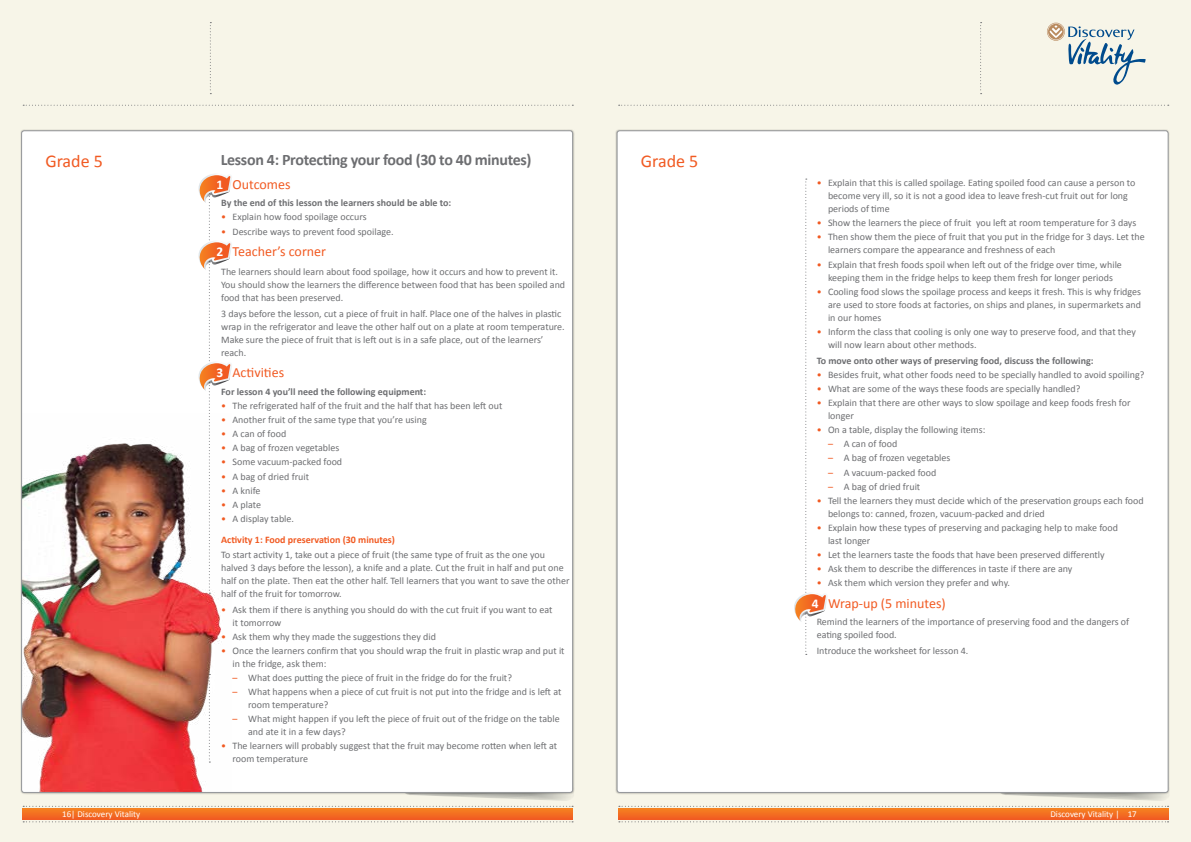
<style>
.page{position:relative;width:1191px;height:842px;background:#fff}
.page>*{position:absolute;margin:0;border:0;box-sizing:border-box;transform-origin:0 0}
.t1{font:18px "Calibri";color:#f15a22}
.t2{font:700 16px "Calibri";letter-spacing:-.02em;color:#6d6e71}
.t3{font:14px "Calibri";color:#f15a22}
.t4{font:700 13.4px "Calibri";color:#fff}
.t5{font:10px/13px "Calibri";color:#6d6e71}
.t6{font:700 10px "Calibri";color:#6d6e71}
.t7{font:700 10px/21.5px "Calibri";color:#f15a22}
.t8{font:9px "Calibri";color:#fff}
.s1{color:#f15a22}
.s2{font-weight:400}
.s3{font-weight:400;color:#6d6e71}
</style>
<div class="page">
<div style="left:0;top:0;width:595px;height:842px;background:#f7f5e8"></div>
<svg style="left:23px;top:105px;width:550px;height:1px"></svg>
<svg style="left:210px;top:22px;width:1px;height:72px"></svg>
<svg style="left:23px;top:821px;width:550px;height:1px"></svg>
<svg style="left:23px;top:806px;width:550px;height:1px"></svg>
<svg style="left:23px;top:808px;width:550px;height:11px;background:#f37021"></svg>
<div style="left:22px;top:131px;width:550px;height:661px;background:#fff;border-radius:3px"></div>
<img style="left:23px;top:443px;width:199px;height:348px">
<div style="left:595px;top:0;width:596px;height:842px;background:#f7f5e8"></div>
<svg style="left:618px;top:105px;width:550px;height:1px"></svg>
<svg style="left:980px;top:22px;width:1px;height:72px"></svg>
<svg style="left:1047px;top:23px;width:98px;height:62px"></svg>
<svg style="left:619px;top:821px;width:549px;height:1px"></svg>
<svg style="left:619px;top:806px;width:549px;height:1px"></svg>
<svg style="left:618px;top:808px;width:550px;height:11px;background:#f37021"></svg>
<div style="left:617px;top:131px;width:551px;height:661px;background:#fff;border-radius:3px"></div>
<svg style="left:794px;top:179px;width:33px;height:476px"></svg>
<svg style="left:195px;top:174px;width:37px;height:420px"></svg>
<svg style="left:209px;top:674px;width:1px;height:88px"></svg>
<h2 class="t2" style="left:221px;top:150px;width:312px">Lesson 4: Protecting your food (30 to 40 minutes)</h2>
<h1 class="t1" style="left:45px;top:149px;width:59px">Grade 5</h1>
<h1 class="t1" style="left:641px;top:149px;width:59px">Grade 5</h1>
<h3 class="t3" style="left:232px;top:176px;width:59px">Outcomes</h3>
<p class="t6" style="left:221px;top:197px;width:232px">By the end of this lesson the learners should be able to:</p>
<p class="t5" style="left:221px;top:211px;width:147px"><span class="s1">•</span> Explain how food spoilage occurs</p>
<p class="t5" style="left:221px;top:225px;width:174px"><span class="s1">•</span> Describe ways to prevent food spoilage.</p>
<h3 class="t3" style="left:232px;top:243px;width:95px">Teacher’s corner</h3>
<p class="t5" style="left:221px;top:265px;width:345px">The learners should learn about food spoilage, how it occurs and how to prevent it.<br>You should show the learners the difference between food that has been spoiled and food that has been preserved.</p>
<p class="t5" style="left:221px;top:307px;width:345px">3 days before the lesson, cut a piece of fruit in half. Place one of the halves in plastic wrap in the refrigerator and leave the other half out on a plate at room temperature.<br>Make sure the piece of fruit that is left out is in a safe place, out of the learners’ reach.</p>
<h3 class="t3" style="left:232px;top:364px;width:53px">Activities</h3>
<p class="t6" style="left:221px;top:385px;width:206px">For lesson 4 you’ll need the following equipment:</p>
<p class="t5" style="left:221px;top:399px;width:283px"><span class="s1">•</span> The refrigerated half of the fruit and the half that has been left out</p>
<p class="t5" style="left:221px;top:413px;width:207px"><span class="s1">•</span> Another fruit of the same type that you’re using</p>
<p class="t5" style="left:221px;top:427px;width:67px"><span class="s1">•</span> A can of food</p>
<p class="t5" style="left:221px;top:441px;width:120px"><span class="s1">•</span> A bag of frozen vegetables</p>
<p class="t5" style="left:221px;top:456px;width:122px"><span class="s1">•</span> Some vacuum-packed food</p>
<p class="t5" style="left:221px;top:470px;width:89px"><span class="s1">•</span> A bag of dried fruit</p>
<p class="t5" style="left:221px;top:484px;width:41px"><span class="s1">•</span> A knife</p>
<p class="t5" style="left:221px;top:498px;width:41px"><span class="s1">•</span> A plate</p>
<p class="t7" style="left:221px;top:508px;width:175px"><span class="s2">•</span> <span class="s3">A display table.<br></span>Activity 1: Food preservation (30 minutes)</p>
<p class="t5" style="left:221px;top:548px;width:350px">To start activity 1, take out a piece of fruit (the same type of fruit as the one you halved 3 days before the lesson), a knife and a plate. Cut the fruit in half and put one half on the plate. Then eat the other half. Tell learners that you want to save the other half of the fruit for tomorrow.</p>
<p class="t5" style="left:232px;top:603px;width:321px;text-indent:-11px"><span class="s1">•</span> Ask them if there is anything you should do with the cut fruit if you want to eat it tomorrow</p>
<p class="t5" style="left:221px;top:630px;width:216px"><span class="s1">•</span> Ask them why they made the suggestions they did</p>
<p class="t5" style="left:232px;top:644px;width:334px;text-indent:-11px"><span class="s1">•</span> Once the learners confirm that you should wrap the fruit in plastic wrap and put it in the fridge, ask them:</p>
<p class="t5" style="left:232px;top:671px;width:281px"><span class="s1">–</span> What does putting the piece of fruit in the fridge do for the fruit?</p>
<p class="t5" style="left:248px;top:685px;width:315px;text-indent:-16px"><span class="s1">–</span> What happens when a piece of cut fruit is not put into the fridge and is left at room temperature?</p>
<p class="t5" style="left:248px;top:712px;width:313px;text-indent:-16px"><span class="s1">–</span> What might happen if you left the piece of fruit out of the fridge on the table and ate it in a few days?</p>
<p class="t5" style="left:232px;top:740px;width:326px;text-indent:-11px"><span class="s1">•</span> The learners will probably suggest that the fruit may become rotten when left at room temperature</p>
<h3 class="t4" style="left:216px;top:176px;width:8px">1</h3>
<h3 class="t4" style="left:216px;top:243px;width:8px">2</h3>
<h3 class="t4" style="left:216px;top:364px;width:8px">3</h3>
<p class="t5" style="left:828px;top:176px;width:309px;text-indent:-11px"><span class="s1">•</span> Explain that this is called spoilage. Eating spoiled food can cause a person to become very ill, so it is not a good idea to leave fresh-cut fruit out for long periods of time</p>
<p class="t5" style="left:816px;top:216px;width:321px"><span class="s1">•</span> Show the learners the piece of fruit you left at room temperature for 3 days</p>
<p class="t5" style="left:828px;top:231px;width:318px;text-indent:-11px"><span class="s1">•</span> Then show them the piece of fruit that you put in the fridge for 3 days. Let the learners compare the appearance and freshness of each</p>
<p class="t5" style="left:816px;top:258px;width:307px;text-align:center"><span class="s1">•</span> Explain that fresh foods spoil when left out of the fridge over time, while keeping them in the fridge helps to keep them fresh for longer periods</p>
<p class="t5" style="left:828px;top:285px;width:315px;text-align:justify;text-indent:-11px"><span class="s1">•</span> Cooling food slows the spoilage process and keeps it fresh. This is why fridges are used to store foods at factories, on ships and planes, in supermarkets and in our homes</p>
<p class="t5" style="left:828px;top:325px;width:309px;text-indent:-11px"><span class="s1">•</span> Inform the class that cooling is only one way to preserve food, and that they will now learn about other methods.</p>
<p class="t6" style="left:816px;top:354px;width:278px">To move onto other ways of preserving food, discuss the following:</p>
<p class="t5" style="left:816px;top:368px;width:329px"><span class="s1">•</span> Besides fruit, what other foods need to be specially handled to avoid spoiling?</p>
<p class="t5" style="left:816px;top:382px;width:265px"><span class="s1">•</span> What are some of the ways these foods are specially handled?</p>
<p class="t5" style="left:828px;top:396px;width:304px;text-indent:-11px"><span class="s1">•</span> Explain that there are other ways to slow spoilage and keep foods fresh for longer</p>
<p class="t5" style="left:816px;top:423px;width:170px"><span class="s1">•</span> On a table, display the following items:</p>
<p class="t5" style="left:828px;top:437px;width:71px"><span class="s1">–</span> A can of food</p>
<p class="t5" style="left:828px;top:452px;width:124px"><span class="s1">–</span> A bag of frozen vegetables</p>
<p class="t5" style="left:828px;top:466px;width:110px"><span class="s1">–</span> A vacuum-packed food</p>
<p class="t5" style="left:828px;top:480px;width:94px"><span class="s1">–</span> A bag of dried fruit</p>
<p class="t5" style="left:828px;top:494px;width:317px;text-indent:-11px"><span class="s1">•</span> Tell the learners they must decide which of the preservation groups each food belongs to: canned, frozen, vacuum-packed and dried</p>
<p class="t5" style="left:828px;top:521px;width:291px;text-indent:-11px"><span class="s1">•</span> Explain how these types of preserving and packaging help to make food last longer</p>
<p class="t5" style="left:816px;top:548px;width:290px"><span class="s1">•</span> Let the learners taste the foods that have been preserved differently</p>
<p class="t5" style="left:816px;top:562px;width:257px"><span class="s1">•</span> Ask them to describe the differences in taste if there are any</p>
<p class="t5" style="left:816px;top:576px;width:195px"><span class="s1">•</span> Ask them which version they prefer and why.</p>
<h3 class="t3" style="left:828px;top:595px;width:119px">Wrap-up (5 minutes)</h3>
<p class="t5" style="left:816px;top:615px;width:314px">Remind the learners of the importance of preserving food and the dangers of eating spoiled food.</p>
<p class="t5" style="left:816px;top:644px;width:153px">Introduce the worksheet for lesson 4.</p>
<h3 class="t4" style="left:812px;top:594px;width:8px">4</h3>
<p class="t8" style="left:62px;top:808px;width:80px">16| Discovery Vitality</p>
<p class="t8" style="left:1050px;top:808px;width:88px">Discovery Vitality | 17</p>
</div>
